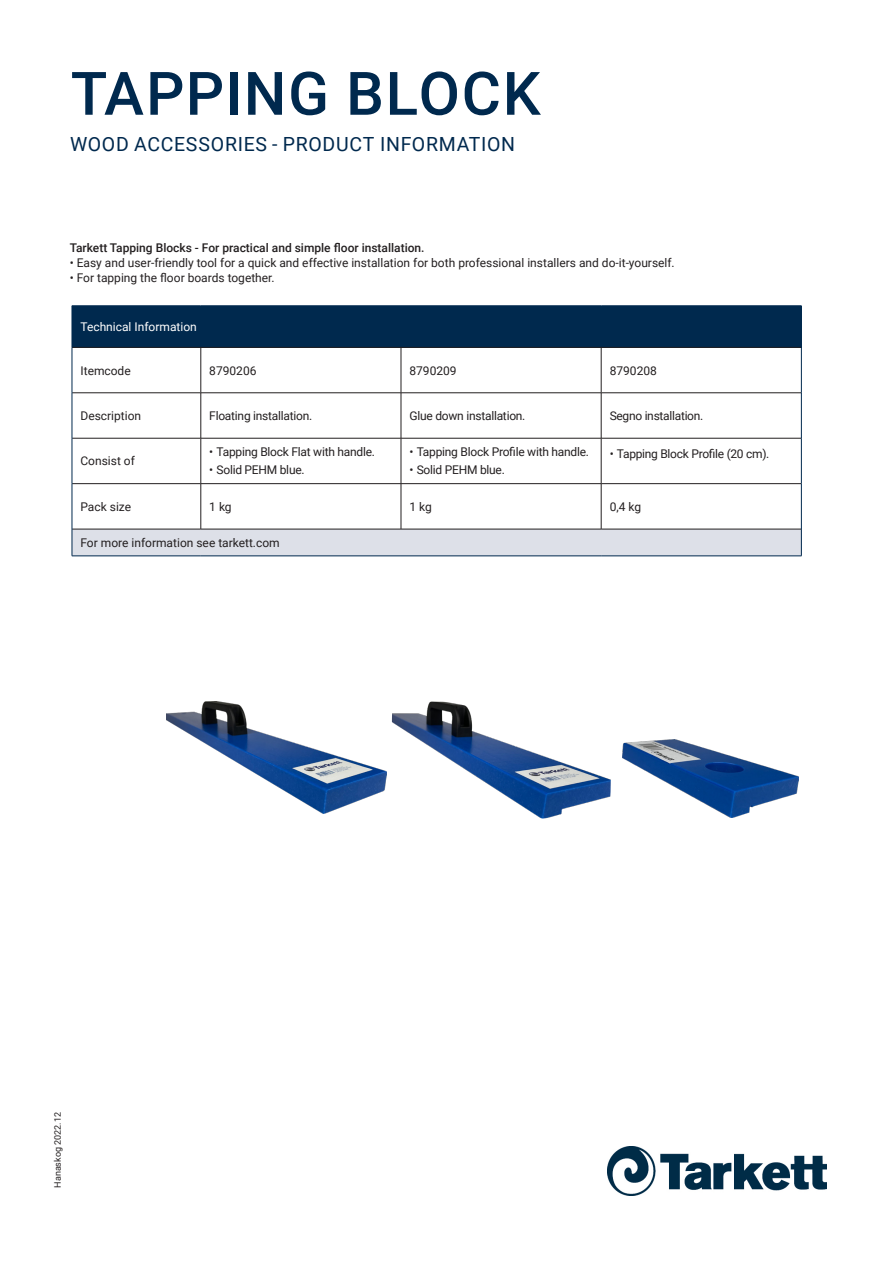
<style>
.page{position:relative;width:893px;height:1263px;background:#fff}
.page>*{position:absolute;margin:0;border:0;box-sizing:border-box;transform-origin:0 0}
.t1{font:500 60px "Roboto";letter-spacing:.03em;color:#00294e}
.t2{font:19.5px "Roboto";letter-spacing:.035em;color:#00294e}
.Brödtext{font:12px "Roboto";color:#231f20}
.Brödtext-2{font:12px "Roboto";letter-spacing:-.02em;color:#231f20}
.Brödtext-3{font:500 12px "Roboto";color:#231f20}
.Brödtext-4{font:12px "Roboto";letter-spacing:-.025em;color:#231f20}
.t3{font:12px "Roboto";color:#fff}
.t4{font:9px "Roboto";color:#231f20}
</style>
<div class="page">
<img style="left:607px;top:1147px;width:219px;height:48px">
<img style="left:623px;top:739px;width:175px;height:78px">
<div style="left:72px;top:306px;width:729px;height:41px;background:#00294e"></div>
<div style="left:72px;top:529px;width:729px;height:27px;background:#dde0e8"></div>
<hr style="left:201px;top:348px;width:1px;height:45px;background:#231f20">
<hr style="left:401px;top:348px;width:1px;height:45px;background:#231f20">
<hr style="left:601px;top:348px;width:1px;height:45px;background:#231f20">
<hr style="left:72px;top:392px;width:129px;height:1px;background:#231f20">
<hr style="left:201px;top:392px;width:200px;height:1px;background:#231f20">
<hr style="left:201px;top:393px;width:1px;height:45px;background:#231f20">
<hr style="left:401px;top:392px;width:200px;height:1px;background:#231f20">
<hr style="left:401px;top:393px;width:1px;height:45px;background:#231f20">
<hr style="left:601px;top:392px;width:200px;height:1px;background:#231f20">
<hr style="left:601px;top:393px;width:1px;height:45px;background:#231f20">
<hr style="left:72px;top:438px;width:129px;height:1px;background:#231f20">
<hr style="left:201px;top:438px;width:200px;height:1px;background:#231f20">
<hr style="left:201px;top:438px;width:1px;height:45px;background:#231f20">
<hr style="left:401px;top:438px;width:200px;height:1px;background:#231f20">
<hr style="left:401px;top:438px;width:1px;height:45px;background:#231f20">
<hr style="left:601px;top:438px;width:200px;height:1px;background:#231f20">
<hr style="left:601px;top:438px;width:1px;height:45px;background:#231f20">
<hr style="left:72px;top:483px;width:129px;height:1px;background:#231f20">
<hr style="left:201px;top:483px;width:200px;height:1px;background:#231f20">
<hr style="left:201px;top:484px;width:1px;height:45px;background:#231f20">
<hr style="left:401px;top:483px;width:200px;height:1px;background:#231f20">
<hr style="left:401px;top:484px;width:1px;height:45px;background:#231f20">
<hr style="left:601px;top:483px;width:200px;height:1px;background:#231f20">
<hr style="left:601px;top:484px;width:1px;height:45px;background:#231f20">
<hr style="left:72px;top:529px;width:129px;height:1px;background:#231f20">
<hr style="left:201px;top:529px;width:200px;height:1px;background:#231f20">
<hr style="left:401px;top:529px;width:200px;height:1px;background:#231f20">
<hr style="left:601px;top:529px;width:200px;height:1px;background:#231f20">
<hr style="left:72px;top:347px;width:129px;height:1px;background:#231f20">
<hr style="left:201px;top:347px;width:200px;height:1px;background:#231f20">
<hr style="left:401px;top:347px;width:200px;height:1px;background:#231f20">
<hr style="left:601px;top:347px;width:200px;height:1px;background:#231f20">
<hr style="left:72px;top:305px;width:129px;height:1px;background:#00294e">
<hr style="left:201px;top:305px;width:200px;height:1px;background:#00294e">
<hr style="left:401px;top:305px;width:200px;height:1px;background:#00294e">
<hr style="left:601px;top:305px;width:200px;height:1px;background:#00294e">
<hr style="left:801px;top:306px;width:1px;height:41px;background:#00294e">
<hr style="left:72px;top:347px;width:1px;height:46px;background:#00294e">
<hr style="left:801px;top:347px;width:1px;height:46px;background:#00294e">
<hr style="left:72px;top:393px;width:1px;height:45px;background:#00294e">
<hr style="left:801px;top:393px;width:1px;height:45px;background:#00294e">
<hr style="left:72px;top:438px;width:1px;height:46px;background:#00294e">
<hr style="left:801px;top:438px;width:1px;height:46px;background:#00294e">
<hr style="left:72px;top:484px;width:1px;height:45px;background:#00294e">
<hr style="left:801px;top:484px;width:1px;height:45px;background:#00294e">
<svg style="left:72px;top:529px;width:1px;height:27px"></svg>
<svg style="left:801px;top:529px;width:1px;height:27px"></svg>
<hr style="left:72px;top:556px;width:129px;height:1px;background:#00294e">
<hr style="left:201px;top:556px;width:200px;height:1px;background:#00294e">
<hr style="left:401px;top:556px;width:200px;height:1px;background:#00294e">
<hr style="left:601px;top:556px;width:200px;height:1px;background:#00294e">
<img style="left:391px;top:702px;width:220px;height:116px">
<img style="left:167px;top:701px;width:220px;height:112px">
<p class="t1" style="left:71px;top:51px;width:471px">TAPPING BLOCK</p>
<p class="t2" style="left:70px;top:130px;width:446px">WOOD ACCESSORIES - PRODUCT INFORMATION</p>
<p class="Brödtext-3" style="left:70px;top:239px;width:356px">Tarkett Tapping Blocks - For practical and simple floor installation.</p>
<p class="Brödtext" style="left:70px;top:254px;width:606px">• Easy and user-friendly tool for a quick and effective installation for both professional installers and do-it-yourself.</p>
<p class="Brödtext" style="left:70px;top:269px;width:207px">• For tapping the floor boards together.</p>
<p class="t3" style="left:80px;top:318px;width:118px">Technical Information</p>
<p class="Brödtext" style="left:80px;top:362px;width:52px">Itemcode</p>
<p class="Brödtext" style="left:209px;top:362px;width:49px">8790206</p>
<p class="Brödtext" style="left:409px;top:362px;width:49px">8790209</p>
<p class="Brödtext" style="left:610px;top:362px;width:49px">8790208</p>
<p class="Brödtext" style="left:80px;top:407px;width:62px">Description</p>
<p class="Brödtext-2" style="left:209px;top:407px;width:105px">Floating installation.</p>
<p class="Brödtext-2" style="left:409px;top:407px;width:117px">Glue down installation.</p>
<p class="Brödtext-4" style="left:610px;top:407px;width:95px">Segno installation.</p>
<p class="Brödtext" style="left:80px;top:453px;width:56px">Consist of</p>
<p class="Brödtext-2" style="left:409px;top:444px;width:181px">• Tapping Block Profile with handle.</p>
<p class="Brödtext-2" style="left:409px;top:462px;width:97px">• Solid PEHM blue.</p>
<p class="Brödtext-2" style="left:209px;top:444px;width:167px">• Tapping Block Flat with handle.</p>
<p class="Brödtext-2" style="left:209px;top:462px;width:97px">• Solid PEHM blue.</p>
<p class="Brödtext-4" style="left:610px;top:445px;width:161px">• Tapping Block Profile (20 cm).</p>
<p class="Brödtext" style="left:80px;top:498px;width:52px">Pack size</p>
<p class="Brödtext" style="left:209px;top:498px;width:24px">1 kg</p>
<p class="Brödtext" style="left:409px;top:498px;width:24px">1 kg</p>
<p class="Brödtext" style="left:610px;top:498px;width:33px">0,4 kg</p>
<p class="Brödtext" style="left:80px;top:534px;width:201px">For more information see tarkett.com</p>
<p class="t4" style="left:51px;top:1188px;width:77px;rotate:-90deg">Hanaskog 2022.12</p>
</div>
